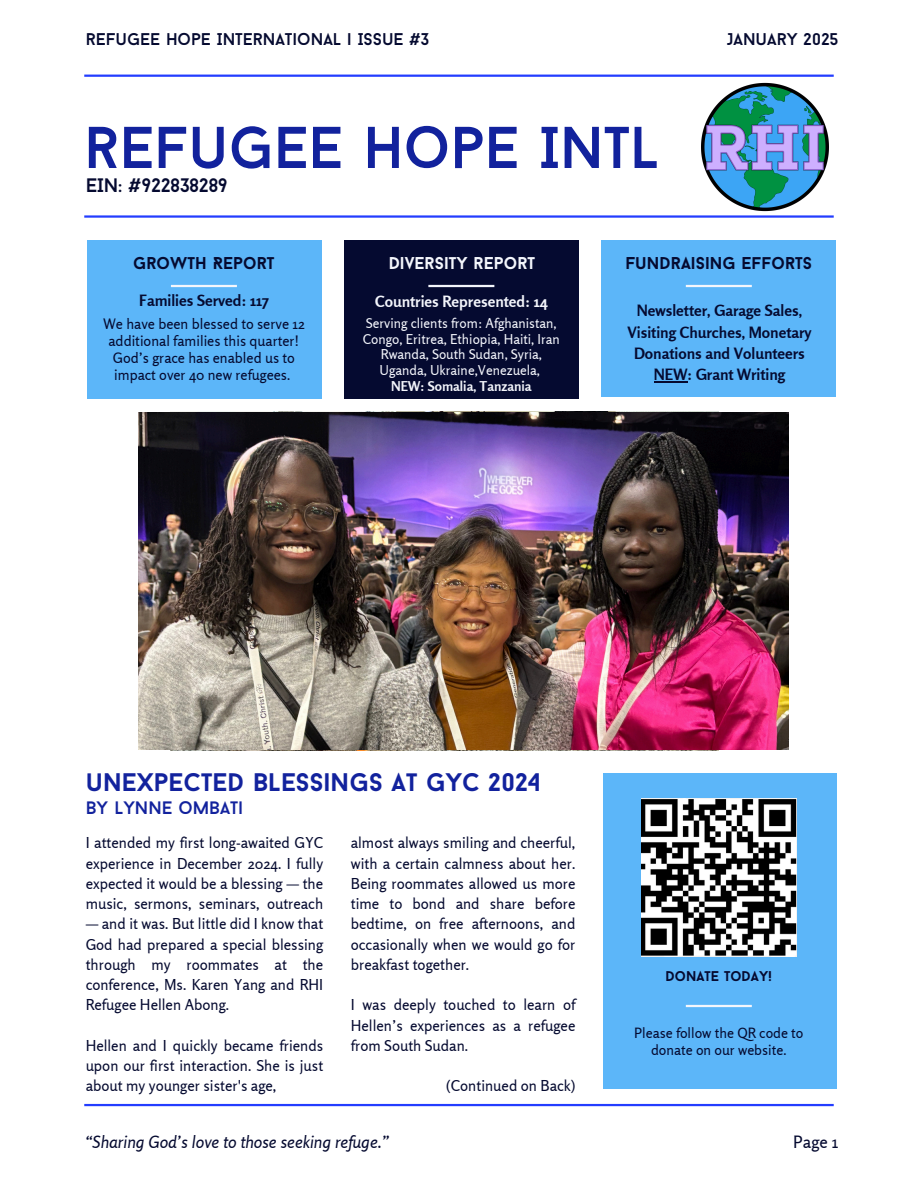
<style>
.page{position:relative;width:918px;height:1188px;background:#fff}
.page>*{position:absolute;margin:0;border:0;box-sizing:border-box;transform-origin:0 0}
.t1{font:58.8px "Baron Neue";color:#12229d}
.t2{font:700 25.35px "Baron Neue";color:#12229d}
.t3{font:19.5px "Baron Neue";color:#050a30}
.t4{font:18px "Baron Neue";color:#12229d}
.t5{font:700 17.1px "Baron Neue";color:#050a30}
.t6{font:700 17.1px "Baron Neue";color:#f4f6fc}
.t7{font:16.95px "Baron Neue";color:#050a30}
.t8{font:italic 16.95px "Rosario";color:#050a30}
.t9{font:16.95px "Rosario";color:#050a30}
.t10{font:700 15.6px/21.3px "Rosario";color:#050a30;text-align:center}
.t11{font:700 15.45px "Rosario";color:#f4f6fc}
.t12{font:700 15.45px "Rosario";color:#050a30}
.t13{font:15px/20.2px "Rosario";color:#050a30;text-align:justify}
.t14{font:14.4px/16.8px "Rosario";color:#050a30;text-align:center}
.t15{font:14.1px/17px "Rosario";color:#050a30;text-align:center}
.t16{font:700 14.1px "Baron Neue";color:#050a30}
.t17{font:13.5px/15.8px "Rosario";color:#f4f6fc;text-align:center}
.t18{font:700 13.5px "Rosario";color:#f4f6fc}
</style>
<div class="page">
<div style="left:603px;top:774px;width:233px;height:315px;background:#5cb6f9"></div>
<hr style="left:84px;top:75px;width:750px;height:2px;background:#233dff">
<hr style="left:84px;top:1104px;width:750px;height:2px;background:#233dff">
<hr style="left:84px;top:215px;width:750px;height:3px;background:#233dff">
<div style="left:87px;top:240px;width:234px;height:159px;background:#5cb6f9"></div>
<div style="left:344px;top:240px;width:235px;height:159px;background:#050a30"></div>
<div style="left:602px;top:240px;width:234px;height:157px;background:#5cb6f9"></div>
<hr style="left:171px;top:285px;width:66px;height:2px;background:#f4f6fc">
<hr style="left:428px;top:285px;width:66px;height:2px;background:#f4f6fc">
<hr style="left:686px;top:285px;width:66px;height:2px;background:#f4f6fc">
<hr style="left:686px;top:1005px;width:66px;height:2px;background:#f4f6fc">
<img style="left:694px;top:76px;width:140px;height:142px">
<img style="left:642px;top:799px;width:154px;height:157px">
<img style="left:138px;top:413px;width:650px;height:336px">
<hr style="left:654px;top:381px;width:33px;height:2px;background:#050a30">
<h5 class="t7" style="left:86px;top:32px;width:345px">REFUGEE HOPE INTERNATIONAL | ISSUE #3</h5>
<h5 class="t1" style="left:84px;top:124px;width:577px">REFUGEE HOPE INTL</h5>
<p class="t3" style="left:86px;top:178px;width:143px">EIN: #922838289</p>
<p class="t7" style="left:727px;top:32px;width:113px">JANUARY 2025</p>
<p class="t5" style="left:133px;top:256px;width:143px">GROWTH REPORT</p>
<h1 class="t6" style="left:389px;top:256px;width:148px">DIVERSITY REPORT</h1>
<h3 class="t5" style="left:625px;top:256px;width:188px">FUNDRAISING EFFORTS</h3>
<h4 class="t12" style="left:139px;top:291px;width:131px">Families Served: 117</h4>
<p class="t11" style="left:375px;top:292px;width:174px">Countries Represented: 14</p>
<p class="t14" style="left:103px;top:315px;width:203px">We have been blessed to serve 12 additional families this quarter!<br>God’s grace has enabled us to impact over 40 new refugees.</p>
<h4 class="t17" style="left:363px;top:315px;width:199px">Serving clients from: Afghanistan, Congo, Eritrea, Ethiopia, Haiti, Iran Rwanda, South Sudan, Syria, Uganda, Ukraine,Venezuela,</h4>
<p class="t18" style="left:391px;top:378px;width:142px">NEW: Somalia, Tanzania</p>
<h4 class="t10" style="left:627px;top:300px;width:186px">Newsletter, Garage Sales,<br>Visiting Churches, Monetary<br>Donations and Volunteers<br>NEW: Grant Writing</h4>
<p class="t2" style="left:86px;top:772px;width:457px">UNEXPECTED BLESSINGS AT GYC 2024</p>
<p class="t4" style="left:86px;top:801px;width:159px">BY LYNNE OMBATI</p>
<p class="t13" style="left:351px;top:833px;width:226px">almost always smiling and cheerful, with a certain calmness about her.<br>Being roommates allowed us more time to bond and share before bedtime, on free afternoons, and occasionally when we would go for breakfast together.</p>
<h4 class="t13" style="left:351px;top:995px;width:226px">I was deeply touched to learn of Hellen’s experiences as a refugee from South Sudan.</h4>
<p class="t13" style="left:446px;top:1076px;width:131px">(Continued on Back)</p>
<p class="t13" style="left:86px;top:833px;width:239px">I attended my first long-awaited GYC experience in December 2024. I fully expected it would be a blessing — the music, sermons, seminars, outreach</p>
<p class="t13" style="left:86px;top:914px;width:239px">— and it was. But little did I know that God had prepared a special blessing through my roommates at the conference, Ms. Karen Yang and RHI Refugee Hellen Abong.</p>
<h2 class="t13" style="left:86px;top:1035px;width:239px">Hellen and I quickly became friends upon our first interaction. She is just about my younger sister's age,</h2>
<p class="t16" style="left:665px;top:970px;width:108px">DONATE TODAY!</p>
<h4 class="t15" style="left:634px;top:1024px;width:171px">Please follow the QR code to donate on our website.</h4>
<p class="t8" style="left:86px;top:1131px;width:306px">“Sharing God’s love to those seeking refuge.”</p>
<h4 class="t9" style="left:793px;top:1131px;width:47px">Page 1</h4>
</div>
